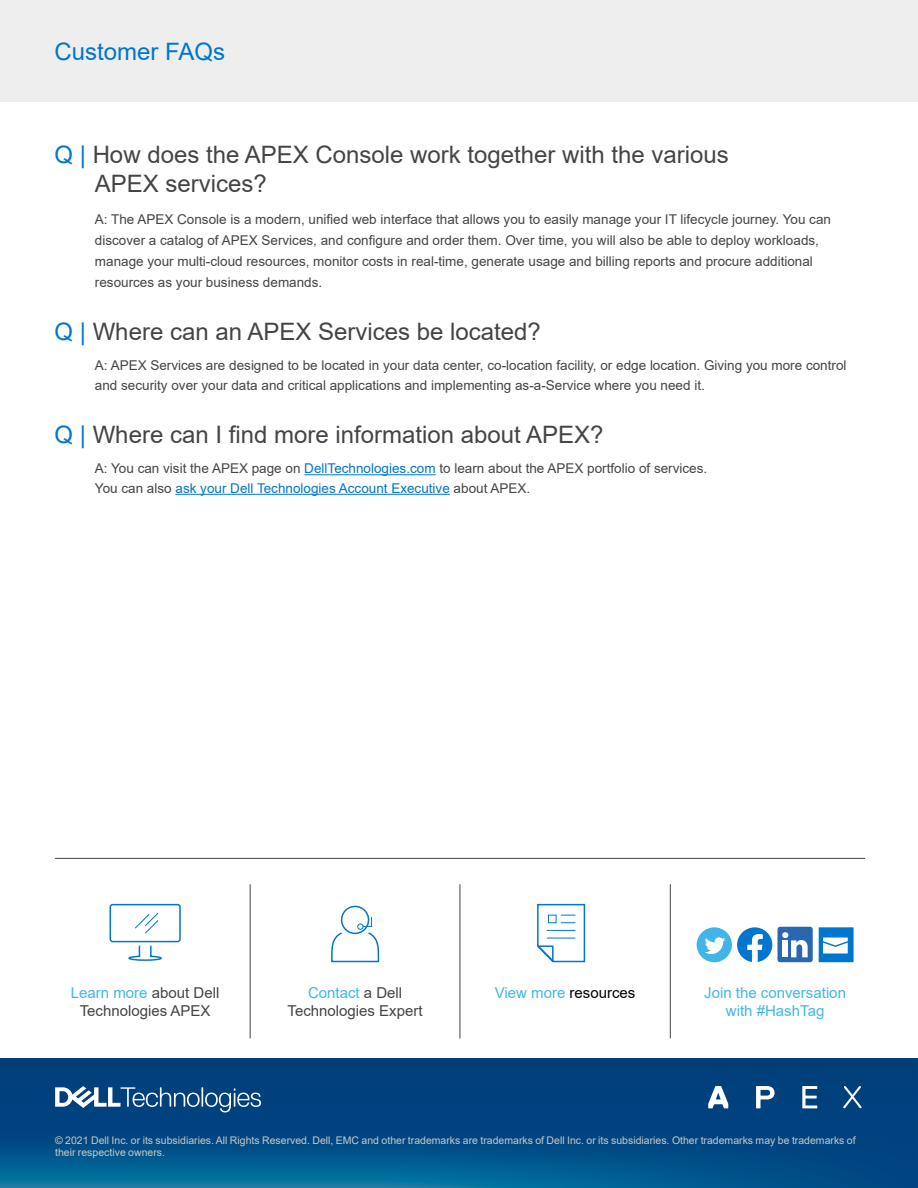
<style>
.page{position:relative;width:918px;height:1188px;background:#fff}
.page>*{position:absolute;margin:0;border:0;box-sizing:border-box;transform-origin:0 0}
.t1{font:24px/28.5px "Arial";color:#444}
.t2{font:24px "Arial";color:#0076ce}
.t3{font:15px/18px "Arial";color:#444;text-align:center}
.t4{font:15px/18px "Arial";color:#41b6e6;text-align:center}
.t5{font:15px "Arial";color:#000}
.t6{font:13.5px/21px "Arial";color:#444}
.t7{font:10.5px/12px "Arial";color:#c8c9c7}
.s1{color:#0076ce}
.s2{color:#41b6e6}
</style>
<div class="page">
<div style="left:0;top:0;width:918px;height:101px;background:#eee"></div>
<svg style="left:819px;top:927px;width:35px;height:35px"></svg>
<svg style="left:737px;top:927px;width:35px;height:35px"></svg>
<div style="left:697px;top:927px;width:35px;height:35px;background:#41b6e6;border-radius:50%"></div>
<svg style="left:705px;top:937px;width:20px;height:17px"></svg>
<div style="left:777px;top:927px;width:36px;height:35px;background:#2967b3;border-radius:3px"></div>
<svg style="left:782px;top:932px;width:26px;height:25px"></svg>
<hr style="left:250px;top:884px;width:1px;height:154px;background:#444">
<hr style="left:460px;top:884px;width:1px;height:154px;background:#444">
<hr style="left:670px;top:884px;width:1px;height:154px;background:#444">
<svg style="left:537px;top:903px;width:49px;height:60px"></svg>
<div style="left:341px;top:906px;width:28px;height:28px;border:2px solid #0076ce;border-radius:50%"></div>
<svg style="left:331px;top:916px;width:49px;height:47px"></svg>
<div style="left:110px;top:904px;width:71px;height:38px;border:2px solid #0076ce;border-radius:2px"></div>
<svg style="left:135px;top:912px;width:24px;height:22px"></svg>
<svg style="left:128px;top:945px;width:34px;height:16px"></svg>
<hr style="left:55px;top:858px;width:810px;height:1px;background:#444">
<img style="left:0;top:1058px;width:918px;height:130px">
<svg style="left:55px;top:1086px;width:206px;height:26px;background:#3f6f9c"></svg>
<svg style="left:708px;top:1086px;width:20px;height:22px"></svg>
<svg style="left:756px;top:1086px;width:19px;height:22px"></svg>
<svg style="left:802px;top:1086px;width:15px;height:22px"></svg>
<svg style="left:843px;top:1086px;width:18px;height:22px"></svg>
<hr style="left:304px;top:474px;width:132px;height:1px;background:#0076ce">
<hr style="left:176px;top:494px;width:274px;height:1px;background:#0076ce">
<h1 class="t2" style="left:54px;top:35px;width:172px">Customer FAQs</h1>
<h1 class="t1" style="left:95px;top:140px;width:636px;text-indent:-40px"><span class="s1">Q |</span> How does the APEX Console work together with the various<br>APEX services?</h1>
<p class="t6" style="left:95px;top:208px;width:738px">A: The APEX Console is a modern, unified web interface that allows you to easily manage your IT lifecycle journey. You can discover a catalog of APEX Services, and configure and order them. Over time, you will also be able to deploy workloads, manage your multi-cloud resources, monitor costs in real-time, generate usage and billing reports and procure additional resources as your business demands.</p>
<h1 class="t1" style="left:54px;top:317px;width:488px"><span class="s1">Q |</span> Where can an APEX Services be located?</h1>
<p class="t6" style="left:95px;top:356px;width:753px;line-height:19.5px">A: APEX Services are designed to be located in your data center, co-location facility, or edge location. Giving you more control and security over your data and critical applications and implementing as-a-Service where you need it.</p>
<h1 class="t1" style="left:54px;top:420px;width:551px"><span class="s1">Q |</span> Where can I find more information about APEX?</h1>
<p class="t6" style="left:95px;top:459px;width:614px;line-height:19.5px">A: You can visit the APEX page on <span class="s1">DellTechnologies.com</span> to learn about the APEX portfolio of services.<br>You can also <span class="s1">ask your Dell Technologies Account Executive</span> about APEX.</p>
<p class="t3" style="left:71px;top:984px;width:150px"><span class="s2">Learn more</span> about Dell<br>Technologies APEX</p>
<p class="t3" style="left:288px;top:984px;width:137px"><span class="s2">Contact</span> a Dell<br>Technologies Expert</p>
<p class="t5" style="left:495px;top:982px;width:142px"><span class="s2">View more</span> resources</p>
<p class="t4" style="left:704px;top:984px;width:143px">Join the conversation with #HashTag</p>
<p class="t7" style="left:55px;top:1134px;width:802px">© 2021 Dell Inc. or its subsidiaries. All Rights Reserved. Dell, EMC and other trademarks are trademarks of Dell Inc. or its subsidiaries. Other trademarks may be trademarks of their respective owners.</p>
</div>
